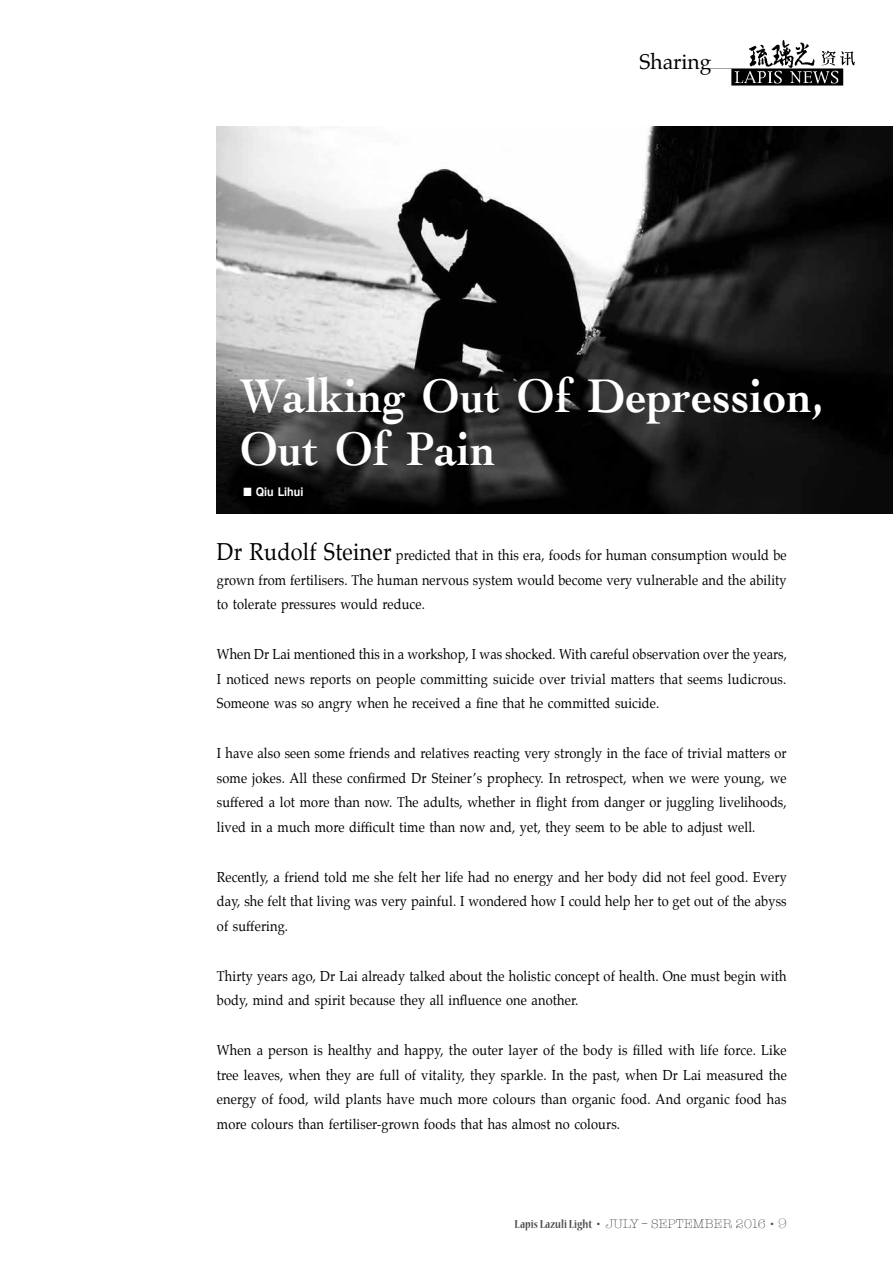
<style>
.page{position:relative;width:893px;height:1263px;background:#fff}
.page>*{position:absolute;margin:0;border:0;box-sizing:border-box;transform-origin:0 0}
.t1{font:700 49.5px/52.5px "Cochin";letter-spacing:.01em;color:#fff;scale:.9 1}
.t2{font:21px "Palatino";color:#000}
.t3{font:14.25px/24.8px "Palatino";letter-spacing:.01em;color:#000;text-align:justify;scale:.9 1}
.t4{font:300 12.75px "American Typewriter";letter-spacing:.02em;color:#000}
.t5{font:700 12px "Helvetica";color:#fff;scale:.9 1}
.s1{font-size:24px}
.s2{font-family:"Nueva Std";font-weight:700;font-stretch:condensed;color:#4d4d4f}
.s3{font-size:9px;color:#4d4d4f}
.s4{font-size:14.25px;color:#4d4d4f}
</style>
<div class="page">
<img style="left:709px;top:39px;width:146px;height:47px">
<img style="left:216px;top:126px;width:677px;height:387px">
<h2 class="t2" style="left:639px;top:44px;width:74px">Sharing</h2>
<h1 class="t1" style="left:240px;top:368px;width:650px">Walking Out Of Depression,<br>Out Of Pain</h1>
<p class="t5" style="left:243px;top:482px;width:68px">■ Qiu Lihui</p>
<p class="t3" style="left:217px;top:542px;width:635px"><span class="s1">Dr Rudolf Steiner</span> predicted that in this era, foods for human consumption would be grown from fertilisers. The human nervous system would become very vulnerable and the ability to tolerate pressures would reduce.</p>
<p class="t3" style="left:217px;top:641px;width:635px">When Dr Lai mentioned this in a workshop, I was shocked. With careful observation over the years, I noticed news reports on people committing suicide over trivial matters that seems ludicrous.<br>Someone was so angry when he received a fine that he committed suicide.</p>
<p class="t3" style="left:217px;top:740px;width:635px">I have also seen some friends and relatives reacting very strongly in the face of trivial matters or some jokes. All these confirmed Dr Steiner’s prophecy. In retrospect, when we were young, we suffered a lot more than now. The adults, whether in flight from danger or juggling livelihoods, lived in a much more difficult time than now and, yet, they seem to be able to adjust well.</p>
<p class="t3" style="left:217px;top:864px;width:635px">Recently, a friend told me she felt her life had no energy and her body did not feel good. Every day, she felt that living was very painful. I wondered how I could help her to get out of the abyss of suffering.</p>
<p class="t3" style="left:217px;top:963px;width:635px">Thirty years ago, Dr Lai already talked about the holistic concept of health. One must begin with body, mind and spirit because they all influence one another.</p>
<p class="t3" style="left:217px;top:1037px;width:635px">When a person is healthy and happy, the outer layer of the body is filled with life force. Like tree leaves, when they are full of vitality, they sparkle. In the past, when Dr Lai measured the energy of food, wild plants have much more colours than organic food. And organic food has more colours than fertiliser-grown foods that has almost no colours.</p>
<p class="t4" style="left:515px;top:1214px;width:274px"><span class="s2">Lapis Lazuli Light</span> <span class="s3">•</span> JULY – SEPTEMBER 2016 <span class="s3">•</span> <span class="s4">9</span></p>
</div>
